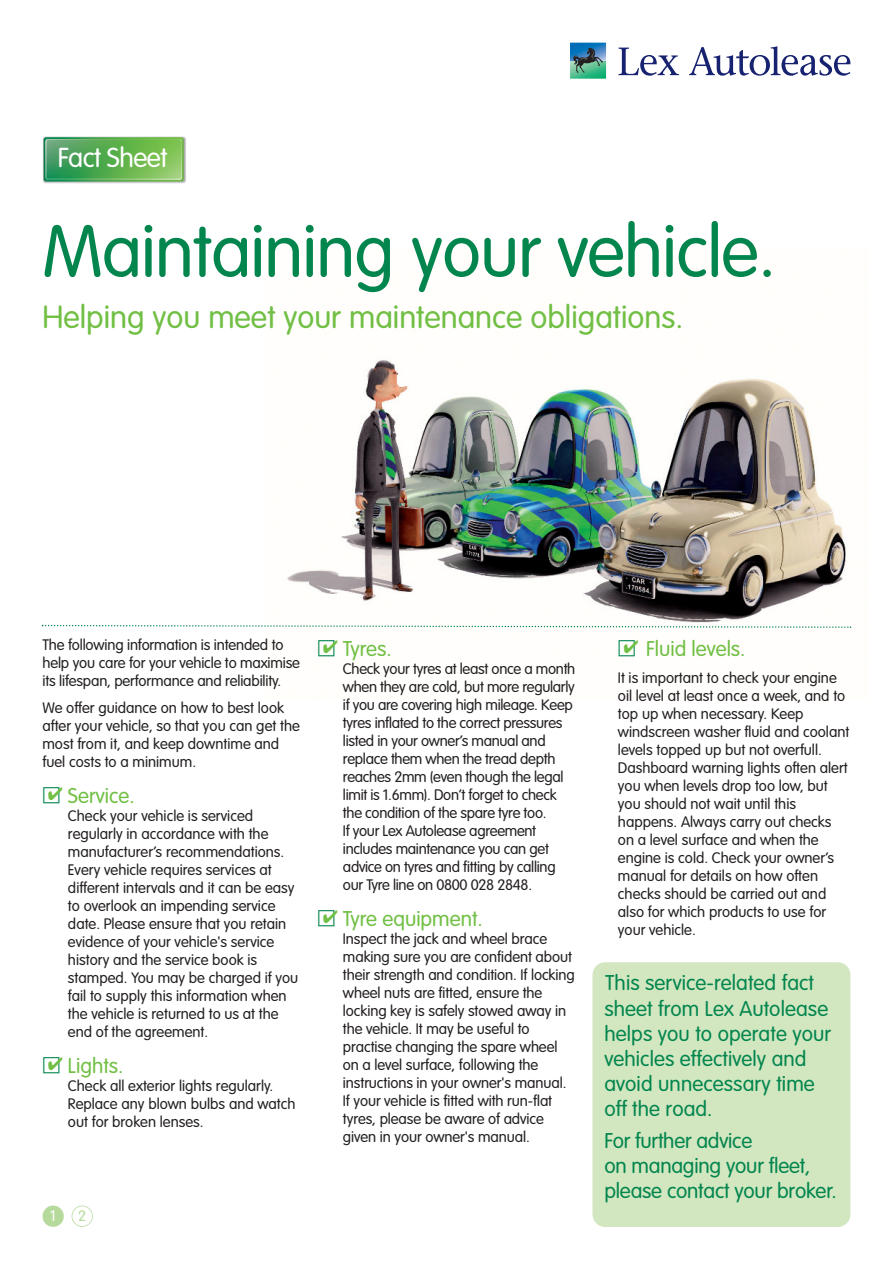
<style>
.page{position:relative;width:893px;height:1263px;background:#fff}
.page>*{position:absolute;margin:0;border:0;box-sizing:border-box;transform-origin:0 0}
.t1{font:300 72px "Lloyds TSBVAG Rounded";letter-spacing:-.01em;color:#03854e}
.t2{font:300 31.5px "Lloyds TSBVAG Rounded";color:#71bf44}
.t3{font:300 27px "Lloyds TSBVAG Rounded";letter-spacing:-.02em;color:#fff}
.t4{font:300 21px/25.2px "Lloyds TSBVAG Rounded";letter-spacing:.005em;color:#03854e}
.t5{font:300 21px "Lloyds TSBVAG Rounded";color:#71bf44}
.t6{font:300 15px/18px "Lloyds TSBVAG Rounded";color:#231f20}
.t7{font:300 15px/18px "Lloyds TSBVAG Rounded";letter-spacing:-.02em;color:#231f20}
.t8{font:300 15px "Lloyds TSBVAG Rounded";color:#fff}
.t9{font:300 15px "Lloyds TSBVAG Rounded";color:#b6da9b}
</style>
<div class="page">
<img style="left:287px;top:360px;width:565px;height:268px">
<img style="left:43px;top:136px;width:143px;height:48px">
<img style="left:44px;top:137px;width:140px;height:45px">
<img style="left:45px;top:139px;width:137px;height:41px">
<div style="left:72px;top:1205px;width:21px;height:22px;border:2px solid #b6da9b;border-radius:50%"></div>
<div style="left:43px;top:1205px;width:21px;height:22px;background:#b6da9b;border-radius:50%"></div>
<svg style="left:570px;top:42px;width:37px;height:37px"></svg>
<svg style="left:618px;top:48px;width:61px;height:28px"></svg>
<svg style="left:689px;top:46px;width:161px;height:30px"></svg>
<svg style="left:41px;top:624px;width:810px;height:4px"></svg>
<div style="left:592px;top:962px;width:258px;height:265px;background:#d2e7c0;border-radius:13px"></div>
<h3 class="t3" style="left:58px;top:142px;width:111px">Fact Sheet</h3>
<h1 class="t1" style="left:42px;top:209px;width:735px">Maintaining your vehicle.</h1>
<h2 class="t2" style="left:42px;top:298px;width:642px">Helping you meet your maintenance obligations.</h2>
<p class="t6" style="left:42px;top:636px;width:259px">The following information is intended to help you care for your vehicle to maximise its lifespan, performance and reliability.</p>
<p class="t6" style="left:42px;top:699px;width:259px">We offer guidance on how to best look after your vehicle, so that you can get the most from it, and keep downtime and fuel costs to a minimum.</p>
<h3 class="t5" style="left:48px;top:783px;width:88px">✔ Service.</h3>
<p class="t6" style="left:68px;top:807px;width:232px">Check your vehicle is serviced regularly in accordance with the manufacturer’s recommendations.<br>Every vehicle requires services at different intervals and it can be easy to overlook an impending service date. Please ensure that you retain evidence of your vehicle's service history and the service book is stamped. You may be charged if you fail to supply this information when the vehicle is returned to us at the end of the agreement.</p>
<h3 class="t5" style="left:48px;top:1053px;width:77px">✔ Lights.</h3>
<p class="t6" style="left:68px;top:1077px;width:229px">Check all exterior lights regularly.<br>Replace any blown bulbs and watch out for broken lenses.</p>
<h3 class="t5" style="left:323px;top:637px;width:70px">✔ Tyres.</h3>
<p class="t7" style="left:343px;top:660px;width:234px">Check your tyres at least once a month when they are cold, but more regularly if you are covering high mileage. Keep tyres inflated to the correct pressures listed in your owner’s manual and replace them when the tread depth reaches 2mm (even though the legal limit is 1.6mm). Don’t forget to check the condition of the spare tyre too.<br>If your Lex Autolease agreement includes maintenance you can get advice on tyres and fitting by calling our Tyre line on 0800 028 2848.</p>
<h3 class="t5" style="left:323px;top:907px;width:161px">✔ Tyre equipment.</h3>
<p class="t6" style="left:343px;top:930px;width:233px">Inspect the jack and wheel brace making sure you are confident about their strength and condition. If locking wheel nuts are fitted, ensure the locking key is safely stowed away in the vehicle. It may be useful to practise changing the spare wheel on a level surface, following the instructions in your owner's manual.<br>If your vehicle is fitted with run-flat tyres, please be aware of advice given in your owner's manual.</p>
<p class="t8" style="left:50px;top:1207px;width:7px">1</p>
<p class="t9" style="left:78px;top:1207px;width:10px">2</p>
<h3 class="t5" style="left:623px;top:637px;width:124px">✔ Fluid levels.</h3>
<p class="t6" style="left:618px;top:669px;width:233px">It is important to check your engine oil level at least once a week, and to top up when necessary. Keep windscreen washer fluid and coolant levels topped up but not overfull.<br>Dashboard warning lights often alert you when levels drop too low, but you should not wait until this happens. Always carry out checks on a level surface and when the engine is cold. Check your owner’s manual for details on how often checks should be carried out and also for which products to use for your vehicle.</p>
<h3 class="t4" style="left:604px;top:971px;width:228px">This service-related fact sheet from Lex Autolease helps you to operate your vehicles effectively and avoid unnecessary time off the road.</h3>
<h3 class="t4" style="left:604px;top:1129px;width:234px">For further advice<br>on managing your fleet, please contact your broker.</h3>
</div>
